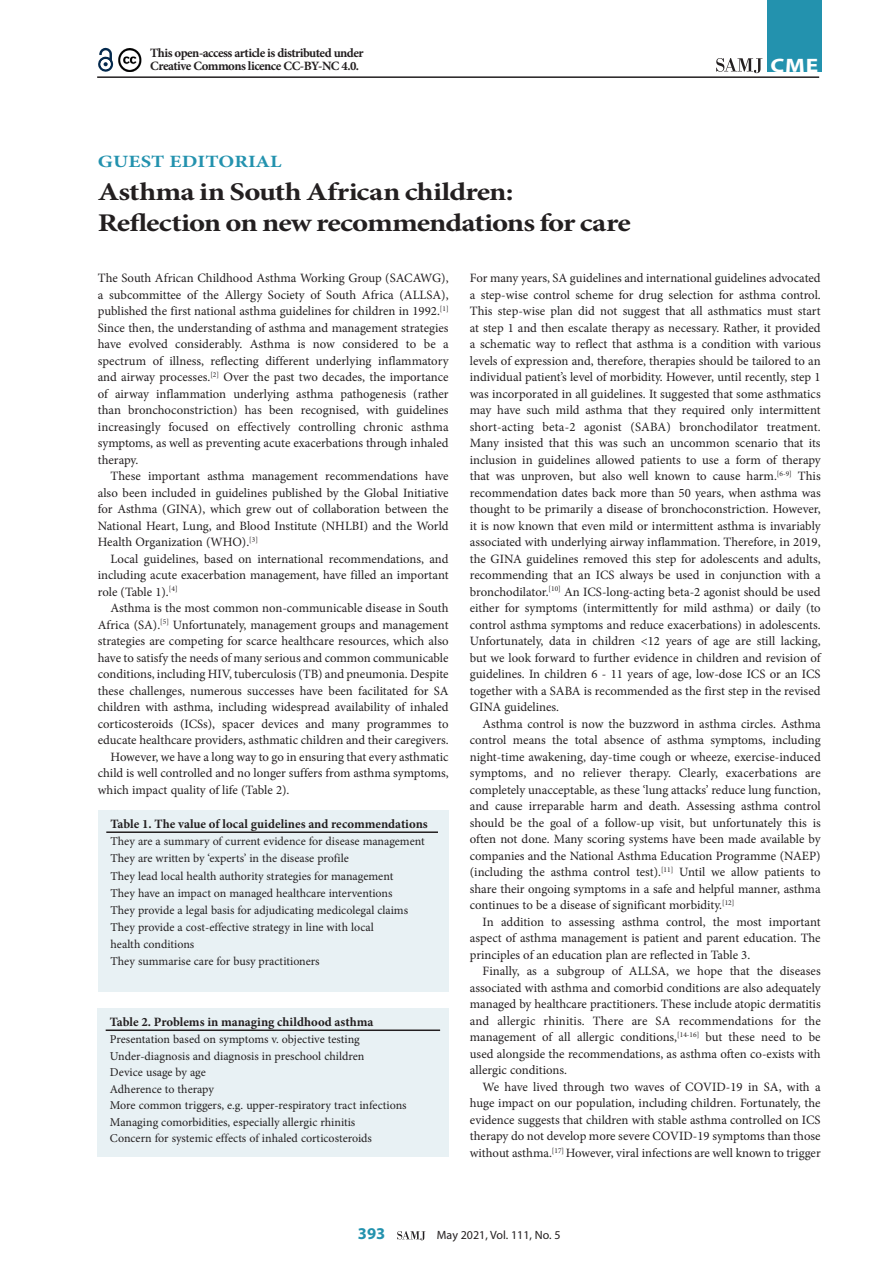
<style>
.page{position:relative;width:893px;height:1263px;background:#fff}
.page>*{position:absolute;margin:0;border:0;box-sizing:border-box;transform-origin:0 0}
.A_HEAD{font:700 25.5px/31.5px "Minion Pro";letter-spacing:-.025em;color:#231f20;scale:1.2 1}
.t1{font:700 19.5px "Myriad Pro";color:#fff;scale:1.2 1}
.AA_HEAD{font:700 17.25px "Minion Pro";letter-spacing:.01em;color:#2392ae;scale:1.2 1}
.t2{font:700 16.5px "Myriad Pro";color:#2392ae}
.BODY_TEXT_INDENT{font:12.75px/16.5px "Minion Pro";color:#231f20;text-align:justify}
.BODY_TEXT_1ST_PARAGR{font:12.75px/16.5px "Minion Pro";color:#231f20;text-align:justify}
.TABLE_HEAD{font:700 12.75px "Minion Pro";color:#231f20}
.BODY_TEXT_1ST_PARAGR-2{font:700 12.75px/13.5px "Minion Pro";letter-spacing:-.04em;color:#231f20}
.TABLE_COPY{font:12px/16.5px "Minion Pro";color:#231f20}
.t3{font:12px "Myriad Pro";color:#231f20}
</style>
<div class="page">
<svg style="left:397px;top:1231px;width:28px;height:9px"></svg>
<hr style="left:97px;top:76px;width:722px;height:2px;background:#231f20">
<svg style="left:716px;top:58px;width:46px;height:15px"></svg>
<div style="left:767px;top:0;width:54px;height:72px;background:#2392ae"></div>
<svg style="left:98px;top:47px;width:16px;height:25px"></svg>
<img style="left:118px;top:48px;width:24px;height:23px">
<div style="left:98px;top:810px;width:351px;height:182px;background:#e8f1f4"></div>
<hr style="left:106px;top:831px;width:332px;height:2px;background:#231f20">
<div style="left:97px;top:1008px;width:352px;height:149px;background:#e8f1f4"></div>
<hr style="left:106px;top:1029px;width:334px;height:2px;background:#231f20">
<p class="BODY_TEXT_1ST_PARAGR-2" style="left:150px;top:46px;width:215px">This open-access article is distributed under<br>Creative Commons licence CC-BY-NC 4.0.</p>
<h5 class="AA_HEAD" style="left:98px;top:149px;width:155px">GUEST EDITORIAL</h5>
<h1 class="A_HEAD" style="left:98px;top:175px;width:446px">Asthma in South African children:<br>Reflection on new recommendations for care</h1>
<h2 class="t1" style="left:771px;top:53px;width:41px">CME</h2>
<p class="BODY_TEXT_1ST_PARAGR" style="left:98px;top:270px;width:352px">The South African Childhood Asthma Working Group (SACAWG), a subcommittee of the Allergy Society of South Africa (ALLSA), published the first national asthma guidelines for children in 1992.<sup>[1] </sup>Since then, the understanding of asthma and management strategies have evolved considerably. Asthma is now considered to be a spectrum of illness, reflecting different underlying inflammatory and airway processes.<sup>[2]</sup> Over the past two decades, the importance of airway inflammation underlying asthma pathogenesis (rather than bronchoconstriction) has been recognised, with guidelines increasingly focused on effectively controlling chronic asthma symptoms, as well as preventing acute exacerbations through inhaled therapy.</p>
<p class="BODY_TEXT_INDENT" style="left:98px;top:468px;width:352px;text-indent:13px">These important asthma management recommendations have also been included in guidelines published by the Global Initiative for Asthma (GINA), which grew out of collaboration between the National Heart, Lung, and Blood Institute (NHLBI) and the World Health Organization (WHO).<sup>[3]</sup></p>
<p class="BODY_TEXT_INDENT" style="left:98px;top:550px;width:352px;text-indent:13px">Local guidelines, based on international recommendations, and including acute exacerbation management, have filled an important role (Table 1).<sup>[4]</sup></p>
<p class="BODY_TEXT_INDENT" style="left:98px;top:600px;width:352px;text-indent:13px">Asthma is the most common non-communicable disease in South Africa (SA).<sup>[5]</sup> Unfortunately, management groups and management strategies are competing for scarce healthcare resources, which also have to satisfy the needs of many serious and common communicable conditions, including HIV, tuberculosis (TB) and pneumonia. Despite these challenges, numerous successes have been facilitated for SA children with asthma, including widespread availability of inhaled corticosteroids (ICSs), spacer devices and many programmes to educate healthcare providers, asthmatic children and their caregivers.</p>
<p class="BODY_TEXT_INDENT" style="left:98px;top:748px;width:352px;text-indent:13px">However, we have a long way to go in ensuring that every asthmatic child is well controlled and no longer suffers from asthma symptoms, which impact quality of life (Table 2).</p>
<p class="TABLE_HEAD" style="left:111px;top:815px;width:319px">Table 1. The value of local guidelines and recommendations</p>
<p class="TABLE_COPY" style="left:111px;top:833px;width:316px">They are a summary of current evidence for disease management</p>
<p class="TABLE_COPY" style="left:111px;top:850px;width:240px">They are written by ‘experts’ in the disease profile</p>
<p class="TABLE_COPY" style="left:111px;top:868px;width:284px">They lead local health authority strategies for management</p>
<p class="TABLE_COPY" style="left:111px;top:885px;width:283px">They have an impact on managed healthcare interventions</p>
<p class="TABLE_COPY" style="left:111px;top:902px;width:299px">They provide a legal basis for adjudicating medicolegal claims</p>
<p class="TABLE_COPY" style="left:111px;top:919px;width:265px">They provide a cost-effective strategy in line with local health conditions</p>
<p class="TABLE_COPY" style="left:111px;top:953px;width:211px">They summarise care for busy practitioners</p>
<p class="TABLE_HEAD" style="left:110px;top:1013px;width:265px">Table 2. Problems in managing childhood asthma</p>
<p class="TABLE_COPY" style="left:110px;top:1031px;width:251px">Presentation based on symptoms v. objective testing</p>
<p class="TABLE_COPY" style="left:110px;top:1048px;width:256px">Under-diagnosis and diagnosis in preschool children</p>
<p class="TABLE_COPY" style="left:110px;top:1064px;width:97px">Device usage by age</p>
<p class="TABLE_COPY" style="left:110px;top:1081px;width:105px">Adherence to therapy</p>
<p class="TABLE_COPY" style="left:110px;top:1097px;width:298px">More common triggers, e.g. upper-respiratory tract infections</p>
<p class="TABLE_COPY" style="left:110px;top:1114px;width:247px">Managing comorbidities, especially allergic rhinitis</p>
<p class="TABLE_COPY" style="left:110px;top:1130px;width:264px">Concern for systemic effects of inhaled corticosteroids</p>
<p class="BODY_TEXT_1ST_PARAGR" style="left:470px;top:270px;width:352px">For many years, SA guidelines and international guidelines advocated a step-wise control scheme for drug selection for asthma control.<br>This step-wise plan did not suggest that all asthmatics must start at step 1 and then escalate therapy as necessary. Rather, it provided a schematic way to reflect that asthma is a condition with various levels of expression and, therefore, therapies should be tailored to an individual patient’s level of morbidity. However, until recently, step 1 was incorporated in all guidelines. It suggested that some asthmatics may have such mild asthma that they required only intermittent short-acting beta-2 agonist (SABA) bronchodilator treatment.<br>Many insisted that this was such an uncommon scenario that its inclusion in guidelines allowed patients to use a form of therapy that was unproven, but also well known to cause harm.<sup>[6-9]</sup> This recommendation dates back more than 50 years, when asthma was thought to be primarily a disease of bronchoconstriction. However, it is now known that even mild or intermittent asthma is invariably associated with underlying airway inflammation. Therefore, in 2019, the GINA guidelines removed this step for adolescents and adults, recommending that an ICS always be used in conjunction with a bronchodilator.<sup>[10]</sup> An ICS-long-acting beta-2 agonist should be used either for symptoms (intermittently for mild asthma) or daily (to control asthma symptoms and reduce exacerbations) in adolescents.<br>Unfortunately, data in children &lt;12 years of age are still lacking, but we look forward to further evidence in children and revision of guidelines. In children 6 - 11 years of age, low-dose ICS or an ICS together with a SABA is recommended as the first step in the revised GINA guidelines.</p>
<p class="BODY_TEXT_INDENT" style="left:470px;top:715px;width:352px;text-indent:13px">Asthma control is now the buzzword in asthma circles. Asthma control means the total absence of asthma symptoms, including night-time awakening, day-time cough or wheeze, exercise-induced symptoms, and no reliever therapy. Clearly, exacerbations are completely unacceptable, as these ‘lung attacks’ reduce lung function, and cause irreparable harm and death. Assessing asthma control should be the goal of a follow-up visit, but unfortunately this is often not done. Many scoring systems have been made available by companies and the National Asthma Education Programme (NAEP) (including the asthma control test).<sup>[11]</sup> Until we allow patients to share their ongoing symptoms in a safe and helpful manner, asthma continues to be a disease of significant morbidity.<sup>[12]</sup></p>
<p class="BODY_TEXT_INDENT" style="left:470px;top:913px;width:352px;text-indent:13px">In addition to assessing asthma control, the most important aspect of asthma management is patient and parent education. The principles of an education plan are reflected in Table 3.</p>
<p class="BODY_TEXT_INDENT" style="left:470px;top:963px;width:352px;text-indent:13px">Finally, as a subgroup of ALLSA, we hope that the diseases associated with asthma and comorbid conditions are also adequately managed by healthcare practitioners. These include atopic dermatitis and allergic rhinitis. There are SA recommendations for the management of all allergic conditions,<sup>[14-16]</sup> but these need to be used alongside the recommendations, as asthma often co-exists with allergic conditions.</p>
<p class="BODY_TEXT_INDENT" style="left:470px;top:1078px;width:352px;text-indent:13px">We have lived through two waves of COVID-19 in SA, with a huge impact on our population, including children. Fortunately, the evidence suggests that children with stable asthma controlled on ICS therapy do not develop more severe COVID-19 symptoms than those without asthma.<sup>[17]</sup> However, viral infections are well known to trigger</p>
<p class="t2" style="left:358px;top:1223px;width:29px">393</p>
<p class="t3" style="left:437px;top:1228px;width:125px">May 2021, Vol. 111, No. 5</p>
</div>
